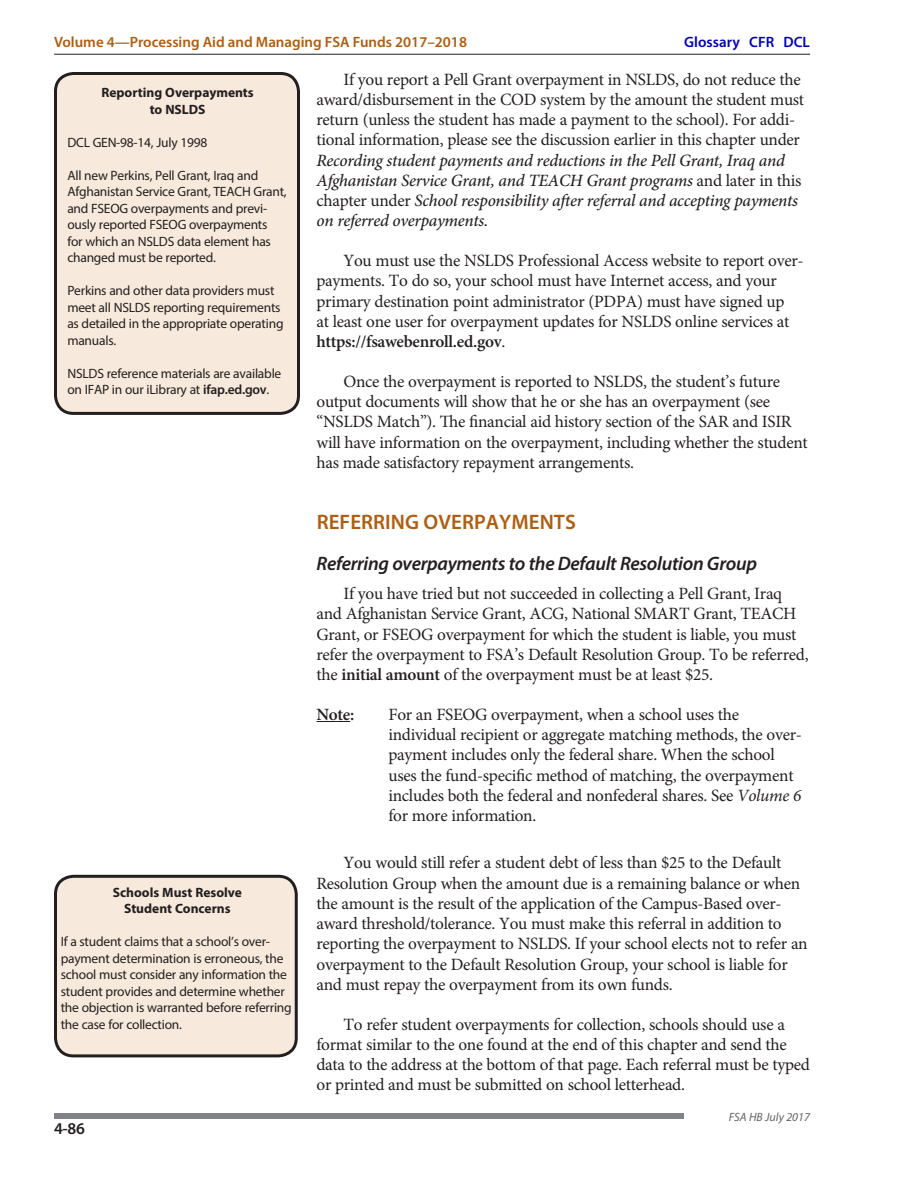
<style>
.page{position:relative;width:918px;height:1188px;background:#fff}
.page>*{position:absolute;margin:0;border:0;box-sizing:border-box;transform-origin:0 0}
.New_Heading_1__ID{font:600 21px "Myriad Pro";letter-spacing:.005em;color:#b05d0f}
.New_Heading_2__ID{font:italic 600 19.5px "Myriad Pro";letter-spacing:-.015em;color:#231f20}
.Body_Text__ID{font:17.25px/20.2px "Minion Pro";letter-spacing:-.015em;color:#231f20}
.Note_Level_1__ID{font:17.25px/20.2px "Minion Pro";letter-spacing:-.015em;color:#231f20}
.Note_Level_1__ID-2{font:600 17.25px "Minion Pro";color:#231f20}
.t1{font:600 16.5px "Myriad Pro";color:#231f20}
.t2{font:600 15px "Myriad Pro";color:#b05d0f}
.t3{font:600 15px "Myriad Pro";color:#0000be}
.Sidebar_Example_Text{font:13.5px/16.5px "Myriad Pro";letter-spacing:-.015em;color:#231f20}
.Sidebar_Example_Head{font:700 13.5px/16.5px "Myriad Pro";color:#231f20;text-align:center}
.t4{font:italic 12px "Myriad Pro";color:#636366}
.s1{font-weight:500;font-style:italic}
.s2{font-weight:600}
.s3{font-style:italic}
</style>
<div class="page">
<hr style="left:54px;top:54px;width:756px;height:1px;background:#231f20">
<hr style="left:316px;top:721px;width:34px;height:1px;background:#231f20">
<div style="left:56px;top:876px;width:240px;height:180px;background:#f7e9db;border-radius:18px"></div>
<div style="left:54px;top:875px;width:244px;height:182px;border:3px solid #231f20;border-radius:18px"></div>
<div style="left:56px;top:74px;width:242px;height:339px;background:#f7e9db;border-radius:18px"></div>
<div style="left:54px;top:72px;width:246px;height:343px;border:3px solid #231f20;border-radius:18px"></div>
<div style="left:54px;top:1113px;width:630px;height:6px;background:#808285"></div>
<p class="t2" style="left:54px;top:33px;width:415px">Volume 4—Processing Aid and Managing FSA Funds 2017–2018</p>
<p class="t3" style="left:684px;top:33px;width:127px">Glossary CFR DCL</p>
<p class="Body_Text__ID" style="left:316px;top:69px;width:489px;text-indent:27px">If you report a Pell Grant overpayment in NSLDS, do not reduce the award/disbursement in the COD system by the amount the student must return (unless the student has made a payment to the school). For addi&shy;tional information, please see the discussion earlier in this chapter under <span class="s1">Recording student payments and reductions in the Pell Grant, Iraq and Afghanistan Service Grant, and TEACH Grant programs</span> and later in this chapter under <span class="s1">School responsibility after referral and accepting payments on referred overpayments.</span></p>
<p class="Body_Text__ID" style="left:316px;top:250px;width:489px;text-indent:27px">You must use the NSLDS Professional Access website to report over&shy;payments. To do so, your school must have Internet access, and your primary destination point administrator (PDPA) must have signed up<br>at least one user for overpayment updates for NSLDS online services at <span class="s2">https://fsawebenroll.ed.gov</span>.</p>
<p class="Body_Text__ID" style="left:316px;top:371px;width:493px;text-indent:27px">Once the overpayment is reported to NSLDS, the student’s future output documents will show that he or she has an overpayment (see “NSLDS Match”). The financial aid history section of the SAR and ISIR will have information on the overpayment, including whether the student has made satisfactory repayment arrangements.</p>
<p class="Sidebar_Example_Head" style="left:101px;top:84px;width:154px">Reporting Overpayments to NSLDS</p>
<p class="Sidebar_Example_Text" style="left:67px;top:134px;width:142px">DCL GEN-98-14, July 1998</p>
<p class="Sidebar_Example_Text" style="left:67px;top:167px;width:221px">All new Perkins, Pell Grant, Iraq and Afghanistan Service Grant, TEACH Grant, and FSEOG overpayments and previ&shy;ously reported FSEOG overpayments<br>for which an NSLDS data element has changed must be reported.</p>
<p class="Sidebar_Example_Text" style="left:67px;top:282px;width:218px">Perkins and other data providers must meet all NSLDS reporting requirements as detailed in the appropriate operating manuals.</p>
<p class="Sidebar_Example_Text" style="left:67px;top:365px;width:216px">NSLDS reference materials are available on IFAP in our iLibrary at <span class="s2">ifap.ed.gov</span>.</p>
<p class="Sidebar_Example_Head" style="left:113px;top:883px;width:131px">Schools Must Resolve<br>Student Concerns</p>
<p class="Sidebar_Example_Text" style="left:61px;top:933px;width:233px">If a student claims that a school’s over&shy;payment determination is erroneous, the school must consider any information the student provides and determine whether the objection is warranted before referring the case for collection.</p>
<p class="t1" style="left:54px;top:1118px;width:32px">4-86</p>
<p class="New_Heading_1__ID" style="left:317px;top:509px;width:261px">REFERRING OVERPAYMENTS</p>
<p class="New_Heading_2__ID" style="left:316px;top:551px;width:442px">Referring overpayments to the Default Resolution Group</p>
<p class="Body_Text__ID" style="left:316px;top:583px;width:494px;text-indent:27px">If you have tried but not succeeded in collecting a Pell Grant, Iraq and Afghanistan Service Grant, ACG, National SMART Grant, TEACH Grant, or FSEOG overpayment for which the student is liable, you must refer the overpayment to FSA’s Default Resolution Group. To be referred, the <span class="s2">initial amount</span> of the overpayment must be at least $25.</p>
<p class="Note_Level_1__ID-2" style="left:316px;top:702px;width:39px">Note:</p>
<p class="Note_Level_1__ID" style="left:388px;top:704px;width:415px">For an FSEOG overpayment, when a school uses the individual recipient or aggregate matching methods, the over&shy;payment includes only the federal share. When the school uses the fund-specific method of matching, the overpayment includes both the federal and nonfederal shares. See <span class="s3">Volume 6 </span>for more information.</p>
<p class="Body_Text__ID" style="left:316px;top:853px;width:493px;text-indent:27px">You would still refer a student debt of less than $25 to the Default Resolution Group when the amount due is a remaining balance or when the amount is the result of the application of the Campus-Based over&shy;award threshold/tolerance. You must make this referral in addition to reporting the overpayment to NSLDS. If your school elects not to refer an overpayment to the Default Resolution Group, your school is liable for and must repay the overpayment from its own funds.</p>
<p class="Body_Text__ID" style="left:316px;top:1014px;width:495px;text-indent:27px">To refer student overpayments for collection, schools should use a format similar to the one found at the end of this chapter and send the data to the address at the bottom of that page. Each referral must be typed or printed and must be submitted on school letterhead.</p>
<p class="t4" style="left:729px;top:1109px;width:83px">FSA HB July 2017</p>
</div>
